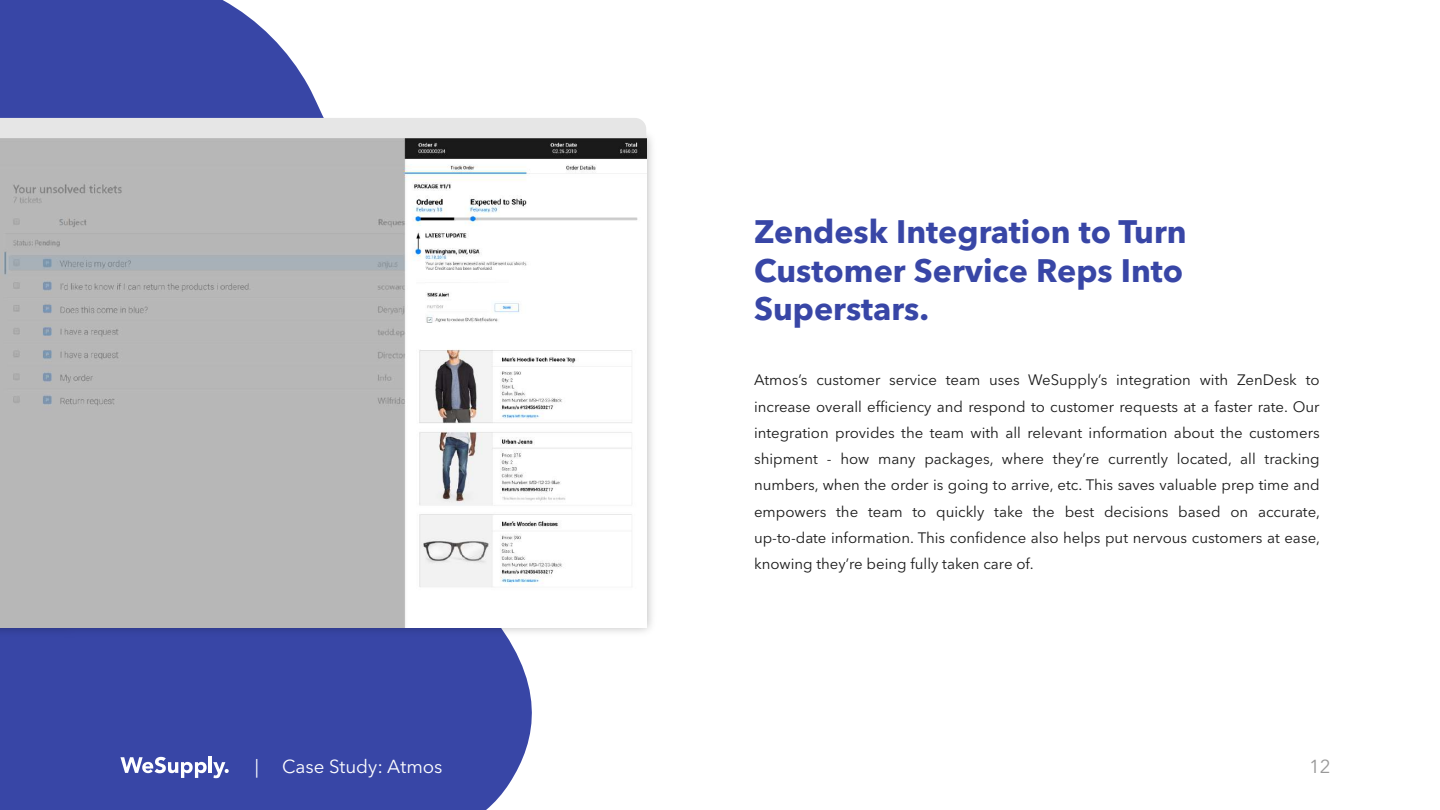
<style>
.page{position:relative;width:1440px;height:810px;background:#fff}
.page>*{position:absolute;margin:0;border:0;box-sizing:border-box;transform-origin:0 0}
.t1{font:700 32.25px/38.7px "Avenir Next LT Pro";color:#3846a6;text-align:justify}
.t2{font:18.67px "Avenir Next LT Pro";color:#fff}
.t3{font:18.67px "Avenir Next LT Pro";color:#999}
.t4{font:15px/26.2px "Avenir Next LT Pro";color:#1a1a1a;text-align:justify}
</style>
<div class="page">
<svg style="left:0;top:0;width:532px;height:810px;fill:#3846a6"></svg>
<img style="left:0;top:132px;width:652px;height:509px">
<svg style="left:120px;top:757px;width:87px;height:21px"></svg>
<hr style="left:209px;top:756px;width:3px;height:17px;background:#fff">
<svg style="left:213px;top:762px;width:16px;height:16px"></svg>
<div style="left:0;top:118px;width:646px;height:21px;background:#e6e6e6"></div>
<img style="left:0;top:139px;width:646px;height:488px">
<p class="t2" style="left:255px;top:756px;width:189px">| Case Study: Atmos</p>
<h1 class="t1" style="left:754px;top:212px;width:434px">Zendesk Integration to Turn Customer Service Reps Into Superstars.</h1>
<p class="t4" style="left:754px;top:367px;width:568px">Atmos’s customer service team uses WeSupply’s integration with ZenDesk to increase overall efficiency and respond to customer requests at a faster rate. Our integration provides the team with all relevant information about the customers shipment - how many packages, where they’re currently located, all tracking numbers, when the order is going to arrive, etc. This saves valuable prep time and empowers the team to quickly take the best decisions based on accurate, up-to-date information. This confidence also helps put nervous customers at ease, knowing they’re being fully taken care of.</p>
<p class="t3" style="left:1309px;top:756px;width:23px">12</p>
</div>
